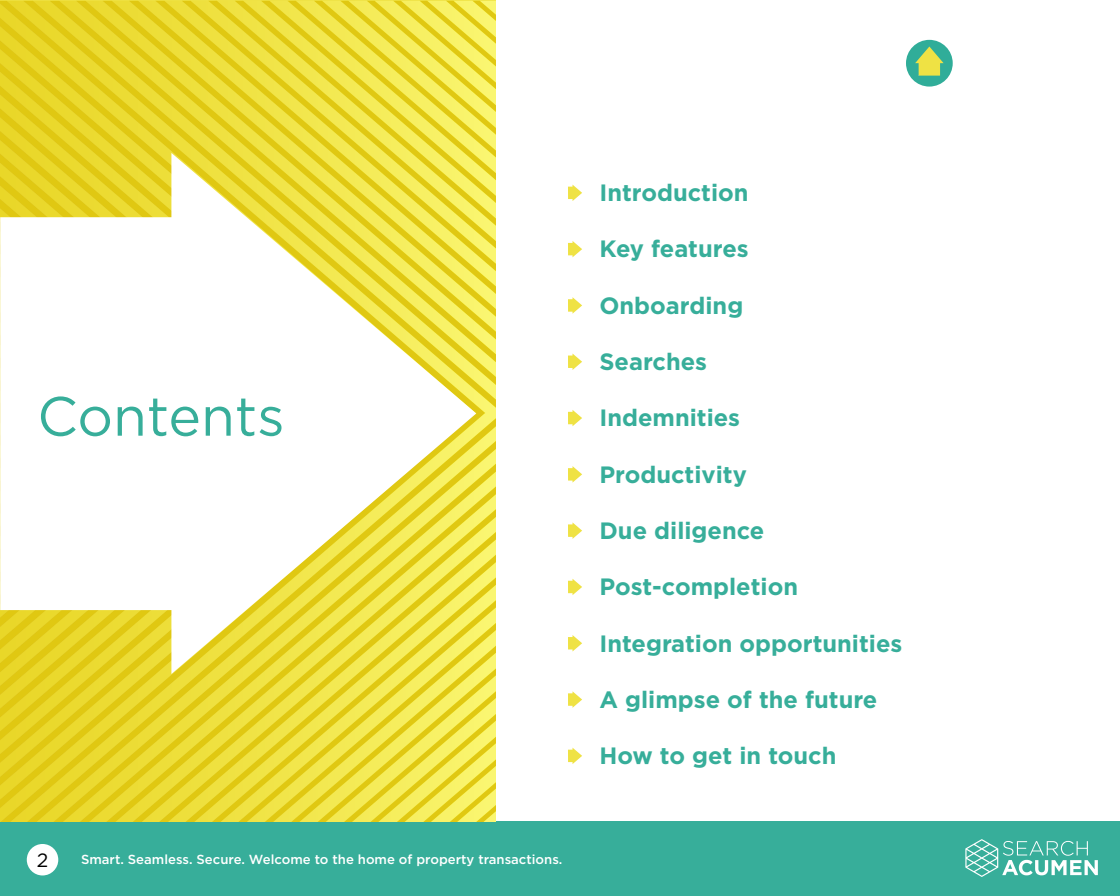
<style>
.page{position:relative;width:1120px;height:896px;background:#fff}
.page>*{position:absolute;margin:0;border:0;box-sizing:border-box;transform-origin:0 0}
.t1{font:55.12px "Gotham";color:#37ae9a}
.t2{font:700 23.62px "Gotham";color:#37ae9a}
.t3{font:19.25px "Gotham";color:#000}
.t4{font:500 13.12px "Gotham";color:#fff}
</style>
<div class="page">
<div style="left:0;top:822px;width:1120px;height:74px;background:#37ae9a"></div>
<svg style="left:965px;top:839px;width:133px;height:38px"></svg>
<div style="left:27px;top:844px;width:31px;height:31px;background:#fff;border-radius:50%"></div>
<svg style="left:906px;top:40px;width:47px;height:47px"></svg>
<svg style="left:476px;top:1px;width:20px;height:425px;background:#f1e751"></svg>
<svg style="left:476px;top:426px;width:20px;height:396px;background:#f1e751"></svg>
<svg style="left:0;top:1px;width:476px;height:821px;background:#eada34"></svg>
<svg style="left:0;top:153px;width:476px;height:521px"></svg>
<svg style="left:568px;top:185px;width:14px;height:16px"></svg>
<svg style="left:568px;top:241px;width:14px;height:16px"></svg>
<svg style="left:568px;top:297px;width:14px;height:17px"></svg>
<svg style="left:568px;top:354px;width:14px;height:16px"></svg>
<svg style="left:568px;top:410px;width:14px;height:16px"></svg>
<svg style="left:568px;top:466px;width:14px;height:17px"></svg>
<svg style="left:568px;top:522px;width:14px;height:17px"></svg>
<svg style="left:568px;top:579px;width:14px;height:16px"></svg>
<svg style="left:568px;top:635px;width:14px;height:17px"></svg>
<svg style="left:568px;top:691px;width:14px;height:17px"></svg>
<svg style="left:568px;top:748px;width:14px;height:16px"></svg>
<h1 class="t1" style="left:37px;top:381px;width:249px">Contents</h1>
<p class="t3" style="left:37px;top:848px;width:13px">2</p>
<p class="t4" style="left:81px;top:851px;width:483px">Smart. Seamless. Secure. Welcome to the home of property transactions.</p>
<p class="t2" style="left:599px;top:177px;width:151px">Introduction</p>
<p class="t2" style="left:599px;top:233px;width:151px">Key features</p>
<p class="t2" style="left:599px;top:290px;width:145px">Onboarding</p>
<p class="t2" style="left:599px;top:346px;width:109px">Searches</p>
<p class="t2" style="left:599px;top:402px;width:142px">Indemnities</p>
<p class="t2" style="left:599px;top:459px;width:149px">Productivity</p>
<p class="t2" style="left:599px;top:515px;width:166px">Due diligence</p>
<p class="t2" style="left:599px;top:571px;width:200px">Post-completion</p>
<p class="t2" style="left:599px;top:627px;width:304px">Integration opportunities</p>
<p class="t2" style="left:599px;top:684px;width:279px">A glimpse of the future</p>
<p class="t2" style="left:599px;top:740px;width:239px">How to get in touch</p>
</div>
